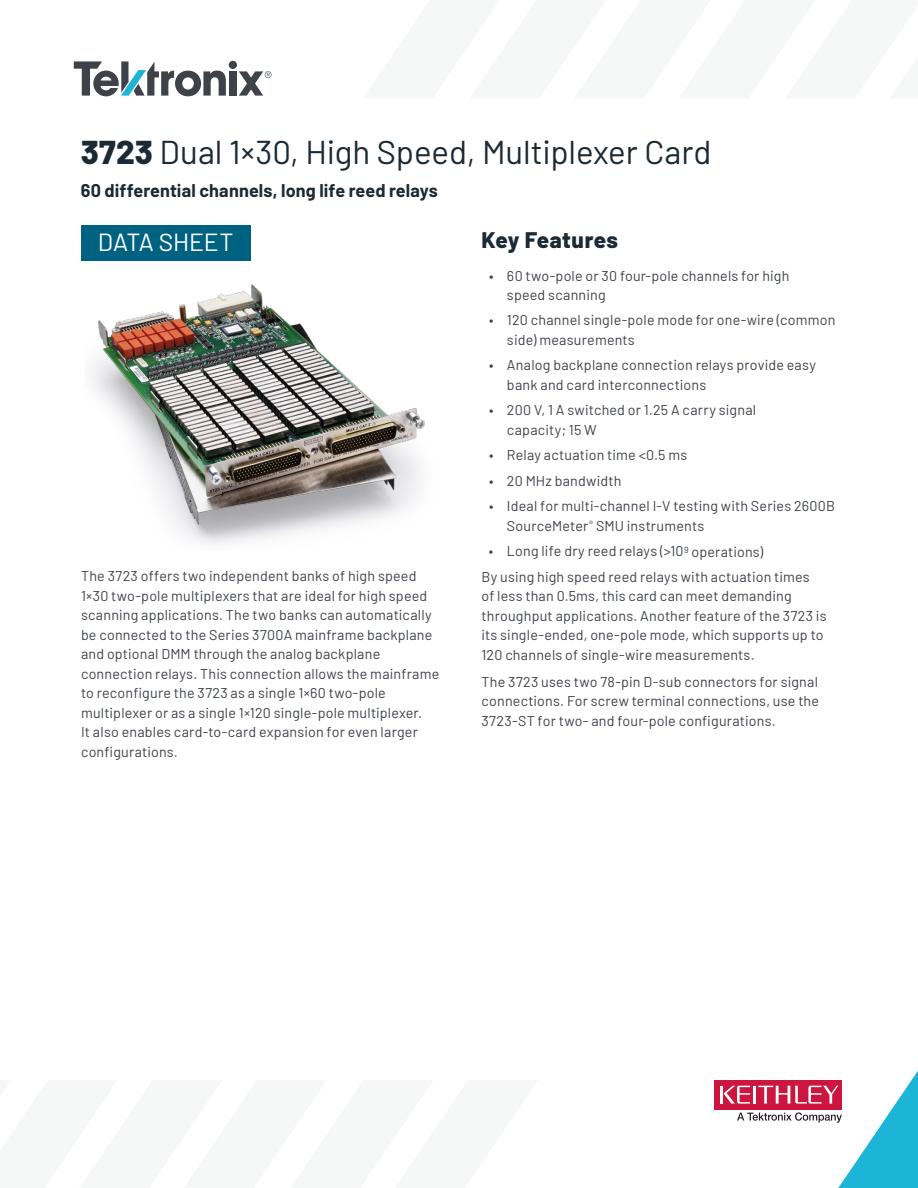
<style>
.page{position:relative;width:918px;height:1188px;background:#fff}
.page>*{position:absolute;margin:0;border:0;box-sizing:border-box;transform-origin:0 0}
.t1{font:33px "Barlow";letter-spacing:-.005em;color:#1b2a35}
.t2{font:24.75px "Barlow";letter-spacing:-.005em;color:#fff}
.t3{font:800 22.5px "Barlow";letter-spacing:.02em;color:#1b2a35}
.t4{font:700 18px "Barlow";letter-spacing:.005em;color:#1b2a35}
.t5{font:14.25px/19.5px "Barlow";letter-spacing:.015em;color:#3e434a}
.s1{font-weight:800}
</style>
<div class="page">
<div style="left:229px;top:71px;width:7px;height:25px;background:#3e434a"></div>
<div style="left:229px;top:61px;width:8px;height:8px;background:#3e434a;border-radius:50%"></div>
<svg style="left:74px;top:61px;width:152px;height:35px"></svg>
<svg style="left:239px;top:71px;width:32px;height:25px"></svg>
<div style="left:715px;top:1080px;width:127px;height:29px;background:#cd163f"></div>
<svg style="left:721px;top:1071px;width:197px;height:117px"></svg>
<div style="left:81px;top:225px;width:169px;height:36px;background:#006281"></div>
<img style="left:91px;top:284px;width:334px;height:260px">
<h1 class="t1" style="left:81px;top:128px;width:632px"><span class="s1">3723</span> Dual 1×30, High Speed, Multiplexer Card</h1>
<p class="t4" style="left:81px;top:177px;width:358px">60 differential channels, long life reed relays</p>
<h2 class="t2" style="left:98px;top:225px;width:137px">DATA SHEET</h2>
<p class="t5" style="left:81px;top:565px;width:360px">The 3723 offers two independent banks of high speed 1×30 two-pole multiplexers that are ideal for high speed scanning applications. The two banks can automatically be connected to the Series 3700A mainframe backplane and optional DMM through the analog backplane connection relays. This connection allows the mainframe to reconfigure the 3723 as a single 1×60 two-pole multiplexer or as a single 1×120 single-pole multiplexer.<br>It also enables card-to-card expansion for even larger configurations.</p>
<h3 class="t3" style="left:482px;top:223px;width:138px">Key Features</h3>
<p class="t5" style="left:507px;top:265px;width:284px;text-indent:-18px">• 60 two-pole or 30 four-pole channels for high speed scanning</p>
<p class="t5" style="left:507px;top:310px;width:330px;text-indent:-18px">• 120 channel single-pole mode for one-wire (common side) measurements</p>
<p class="t5" style="left:507px;top:354px;width:310px;text-indent:-18px">• Analog backplane connection relays provide easy bank and card interconnections</p>
<p class="t5" style="left:507px;top:399px;width:251px;text-indent:-18px">• 200 V, 1 A switched or 1.25 A carry signal capacity; 15 W</p>
<p class="t5" style="left:489px;top:444px;width:200px">• Relay actuation time &lt;0.5 ms</p>
<p class="t5" style="left:489px;top:470px;width:134px">• 20 MHz bandwidth</p>
<p class="t5" style="left:507px;top:495px;width:330px;text-indent:-18px">• Ideal for multi-channel I-V testing with Series 2600B<br>SourceMeter<sup>®</sup> SMU instruments</p>
<p class="t5" style="left:481px;top:538px;width:330px;line-height:25.5px;text-indent:8px">• Long life dry reed relays (&gt;10<sup>9</sup> operations)<br>By using high speed reed relays with actuation times</p>
<p class="t5" style="left:481px;top:586px;width:347px">of less than 0.5ms, this card can meet demanding throughput applications. Another feature of the 3723 is its single-ended, one-pole mode, which supports up to 120 channels of single-wire measurements.</p>
<p class="t5" style="left:481px;top:671px;width:339px;text-align:justify">The 3723 uses two 78-pin D-sub connectors for signal connections. For screw terminal connections, use the 3723-ST for two- and four-pole configurations.</p>
</div>
